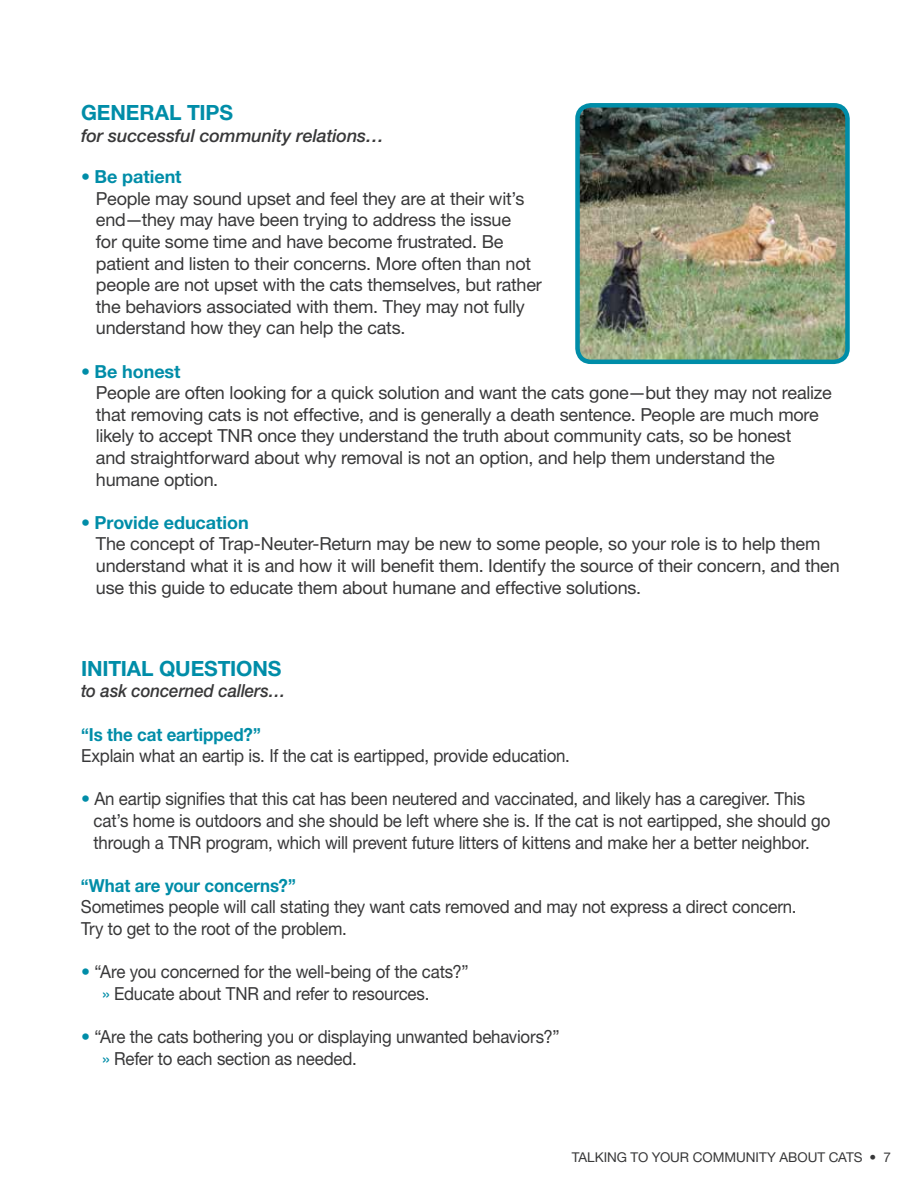
<style>
.page{position:relative;width:918px;height:1188px;background:#fff}
.page>*{position:absolute;margin:0;border:0;box-sizing:border-box;transform-origin:0 0}
.t1{font:700 21px "Helvetica Neue LT Std";letter-spacing:-.005em;color:#008da8}
.t2{font:18px/21.6px "Helvetica Neue LT Std";letter-spacing:-.015em;color:#383839}
.t3{font:18px/21.6px "Helvetica Neue LT Std";letter-spacing:-.015em;color:#383839;scale:.94 1}
.t4{font:700 18px "Helvetica Neue LT Std";letter-spacing:-.005em;color:#008da8;scale:.94 1}
.t5{font:700 18px "Helvetica Neue LT Std";letter-spacing:-.005em;color:#008da8}
.t6{font:italic 500 18px "Helvetica Neue LT Std";letter-spacing:-.005em;color:#383839}
.t7{font:italic 500 18px "Helvetica Neue LT Std";letter-spacing:-.005em;color:#383839;scale:.94 1}
.t8{font:13.5px "Helvetica Neue LT Std";color:#383839}
.s1{color:#008da8}
</style>
<div class="page">
<img style="left:580px;top:108px;width:265px;height:251px">
<div style="left:575px;top:103px;width:275px;height:261px;border:4px solid #008da8;border-radius:14px"></div>
<p class="t1" style="left:81px;top:100px;width:154px">GENERAL TIPS</p>
<p class="t6" style="left:81px;top:125px;width:305px">for successful community relations…</p>
<p class="t5" style="left:81px;top:166px;width:102px">• Be patient</p>
<p class="t2" style="left:96px;top:187px;width:447px">People may sound upset and feel they are at their wit’s end—they may have been trying to address the issue<br>for quite some time and have become frustrated. Be patient and listen to their concerns. More often than not people are not upset with the cats themselves, but rather the behaviors associated with them. They may not fully understand how they can help the cats.</p>
<p class="t5" style="left:81px;top:360px;width:101px">• Be honest</p>
<p class="t2" style="left:96px;top:382px;width:737px">People are often looking for a quick solution and want the cats gone—but they may not realize that removing cats is not effective, and is generally a death sentence. People are much more likely to accept TNR once they understand the truth about community cats, so be honest<br>and straightforward about why removal is not an option, and help them understand the humane option.</p>
<p class="t5" style="left:81px;top:511px;width:169px">• Provide education</p>
<p class="t2" style="left:96px;top:533px;width:745px">The concept of Trap-Neuter-Return may be new to some people, so your role is to help them understand what it is and how it will benefit them. Identify the source of their concern, and then use this guide to educate them about humane and effective solutions.</p>
<p class="t1" style="left:81px;top:655px;width:202px">INITIAL QUESTIONS</p>
<p class="t7" style="left:81px;top:680px;width:219px">to ask concerned callers…</p>
<p class="t4" style="left:81px;top:723px;width:193px">“Is the cat eartipped?”</p>
<p class="t3" style="left:81px;top:745px;width:522px">Explain what an eartip is. If the cat is eartipped, provide education.</p>
<p class="t3" style="left:94px;top:788px;width:785px;text-indent:-13px"><span class="s1">•</span> An eartip signifies that this cat has been neutered and vaccinated, and likely has a caregiver. This cat’s home is outdoors and she should be left where she is. If the cat is not eartipped, she should go through a TNR program, which will prevent future litters of kittens and make her a better neighbor.</p>
<p class="t4" style="left:81px;top:874px;width:230px">“What are your concerns?”</p>
<p class="t3" style="left:81px;top:896px;width:763px">Sometimes people will call stating they want cats removed and may not express a direct concern.<br>Try to get to the root of the problem.</p>
<p class="t3" style="left:102px;top:961px;width:392px;text-indent:-21px"><span class="s1">•</span> “Are you concerned for the well-being of the cats?” <span class="s1">»</span> Educate about TNR and refer to resources.</p>
<p class="t3" style="left:102px;top:1026px;width:488px;text-indent:-21px"><span class="s1">•</span> “Are the cats bothering you or displaying unwanted behaviors?” <span class="s1">»</span> Refer to each section as needed.</p>
<p class="t8" style="left:572px;top:1149px;width:321px">TALKING TO YOUR COMMUNITY ABOUT CATS • 7</p>
</div>
